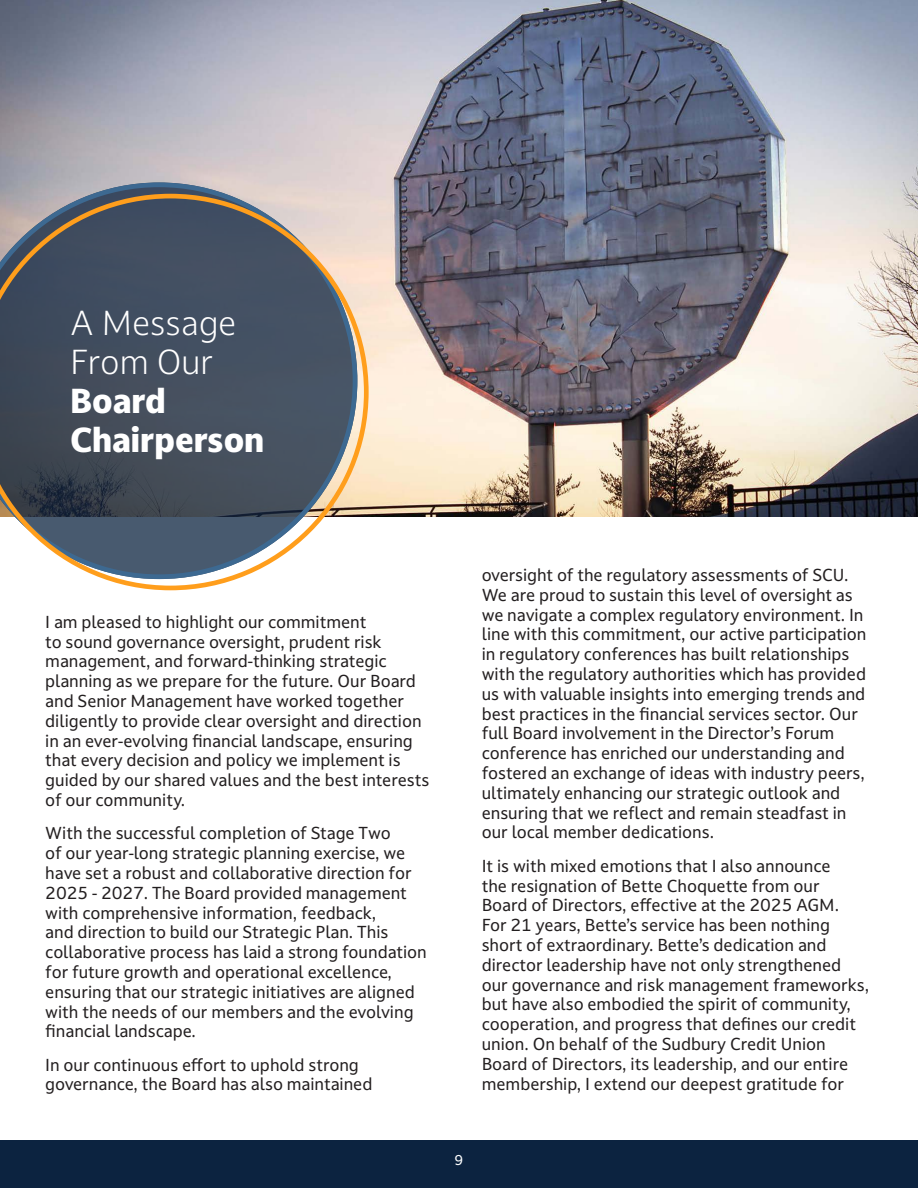
<style>
.page{position:relative;width:918px;height:1188px;background:#fff}
.page>*{position:absolute;margin:0;border:0;box-sizing:border-box;transform-origin:0 0}
.t1{font:33px/39px "Darkmode Darkmode Off X Bold";color:#fff}
.t2{font:300 33px/39px "Darkmode Darkmode Off";color:#fff}
.t3{font:16.5px/19.8px "Darkmode Darkmode Off";color:#231f20}
.t4{font:13.5px "Darkmode Darkmode Off";color:#fff}
</style>
<div class="page">
<div style="left:0;top:1140px;width:918px;height:48px;background:#0c2340"></div>
<img style="left:0;top:0;width:918px;height:517px">
<svg style="left:0;top:182px;width:357px;height:12px;background:#a8a9b1"></svg>
<svg style="left:0;top:194px;width:369px;height:396px;background:#676c75"></svg>
<h1 class="t2" style="left:70px;top:303px;width:168px">A Message<br>From Our</h1>
<h1 class="t1" style="left:70px;top:381px;width:195px">Board<br>Chairperson</h1>
<p class="t3" style="left:45px;top:612px;width:385px">I am pleased to highlight our commitment<br>to sound governance oversight, prudent risk management, and forward-thinking strategic planning as we prepare for the future. Our Board and Senior Management have worked together diligently to provide clear oversight and direction in an ever-evolving financial landscape, ensuring that every decision and policy we implement is guided by our shared values and the best interests of our community.</p>
<p class="t3" style="left:45px;top:823px;width:383px">With the successful completion of Stage Two<br>of our year-long strategic planning exercise, we have set a robust and collaborative direction for 2025 - 2027. The Board provided management with comprehensive information, feedback,<br>and direction to build our Strategic Plan. This collaborative process has laid a strong foundation for future growth and operational excellence, ensuring that our strategic initiatives are aligned with the needs of our members and the evolving financial landscape.</p>
<p class="t3" style="left:45px;top:1054px;width:329px">In our continuous effort to uphold strong governance, the Board has also maintained</p>
<p class="t3" style="left:482px;top:565px;width:386px">oversight of the regulatory assessments of SCU.<br>We are proud to sustain this level of oversight as we navigate a complex regulatory environment. In line with this commitment, our active participation in regulatory conferences has built relationships with the regulatory authorities which has provided us with valuable insights into emerging trends and best practices in the financial services sector. Our full Board involvement in the Director’s Forum conference has enriched our understanding and fostered an exchange of ideas with industry peers, ultimately enhancing our strategic outlook and ensuring that we reflect and remain steadfast in our local member dedications.</p>
<p class="t3" style="left:482px;top:855px;width:389px">It is with mixed emotions that I also announce<br>the resignation of Bette Choquette from our Board of Directors, effective at the 2025 AGM.<br>For 21 years, Bette’s service has been nothing short of extraordinary. Bette’s dedication and director leadership have not only strengthened our governance and risk management frameworks, but have also embodied the spirit of community, cooperation, and progress that defines our credit union. On behalf of the Sudbury Credit Union Board of Directors, its leadership, and our entire membership, I extend our deepest gratitude for</p>
<p class="t4" style="left:455px;top:1151px;width:10px">9</p>
</div>
